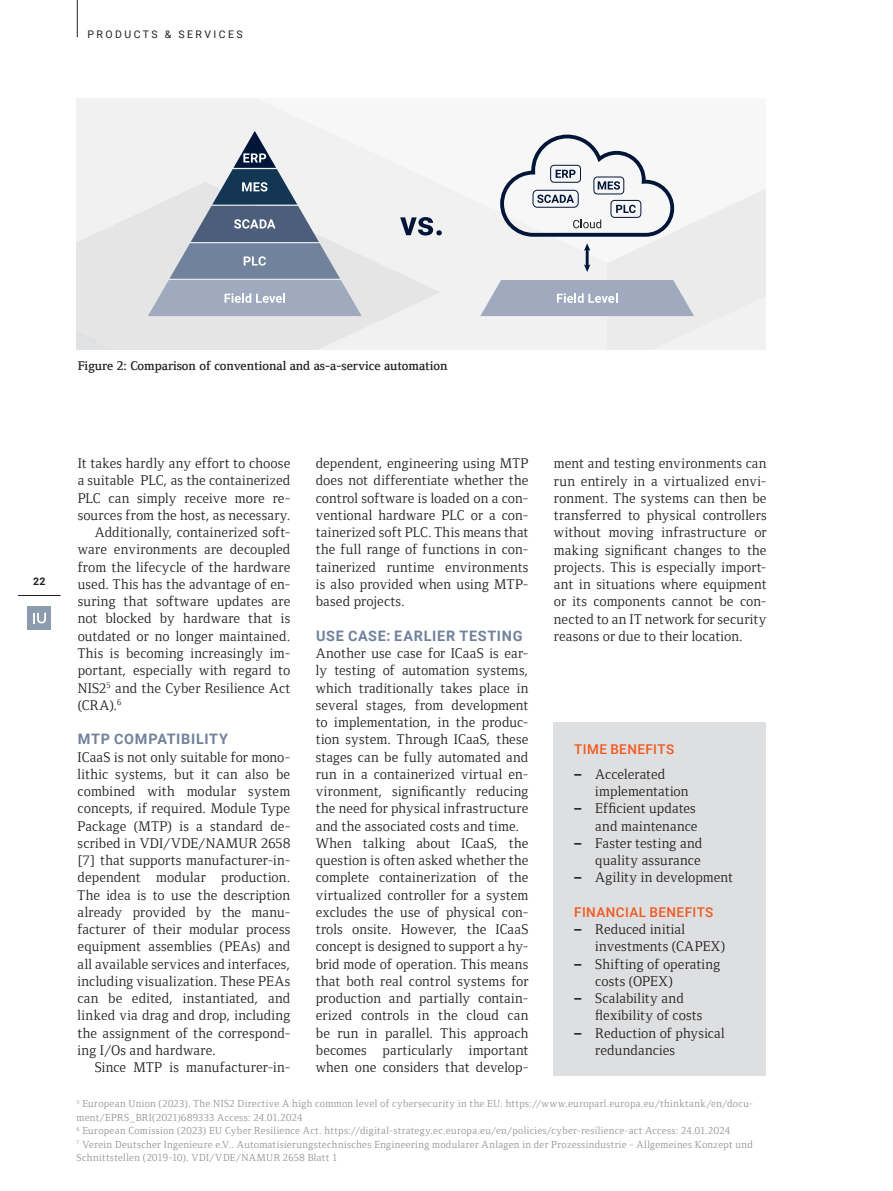
<style>
.page{position:relative;width:893px;height:1191px;background:#fff}
.page>*{position:absolute;margin:0;border:0;box-sizing:border-box;transform-origin:0 0}
.Copy_no_indent{font:14.4px/17.2px "Foundry Form Serif";letter-spacing:.01em;color:#231f20;text-align:justify}
.Copy_with_indent{font:14.4px/17.2px "Foundry Form Serif";letter-spacing:.015em;color:#231f20;text-align:justify}
.Headline_copy_PRODUCT{font:700 14.4px "Roboto";letter-spacing:.05em;color:#71829c}
.Infobox_copy{font:500 13.5px "Roboto";letter-spacing:.03em;color:#f15921}
.Bildtext{font:600 12.9px "Foundry Form Serif";color:#231f20}
.Copy_no_indent-2{font:10.5px/13.5px "Foundry Form Serif";letter-spacing:.035em;color:#939598}
.t1{font:10.5px "Roboto";letter-spacing:.235em;color:#231f20}
.t2{font:700 10.5px "Roboto";color:#231f20}
.s1{font-weight:700;font-stretch:expanded}
</style>
<div class="page">
<svg style="left:77px;top:98px;width:688px;height:251px"></svg>
<div style="left:553px;top:722px;width:212px;height:354px;background:#dedfe0"></div>
<hr style="left:77px;top:0;width:1px;height:37px;background:#231f20">
<div style="left:28px;top:606px;width:23px;height:24px;background:#8d9baf"></div>
<svg style="left:33px;top:613px;width:13px;height:10px"></svg>
<hr style="left:18px;top:595px;width:43px;height:1px;background:#231f20">
<p class="t1" style="left:87px;top:27px;width:157px">PRODUCTS &amp; SERVICES</p>
<p class="Bildtext" style="left:78px;top:358px;width:371px">Figure 2: Comparison of conventional and as-a-service automation</p>
<p class="t2" style="left:33px;top:574px;width:14px">22</p>
<p class="Copy_no_indent" style="left:78px;top:455px;width:214px">It takes hardly any effort to choose a suitable PLC, as the containerized PLC can simply receive more re&shy;sources from the host, as necessary.</p>
<p class="Copy_with_indent" style="left:78px;top:524px;width:214px;text-indent:17px">Additionally, containerized soft&shy;ware environments are decoupled from the lifecycle of the hardware used. This has the advantage of en&shy;suring that software updates are not blocked by hardware that is outdated or no longer maintained.<br>This is becoming increasingly im&shy;portant, especially with regard to NIS2<sup>5</sup> and the Cyber Resilience Act (CRA).<sup>6</sup></p>
<p class="Headline_copy_PRODUCT" style="left:78px;top:729px;width:152px">MTP COMPATIBILITY</p>
<p class="Copy_no_indent" style="left:78px;top:748px;width:214px">ICaaS is not only suitable for mono&shy;lithic systems, but it can also be combined with modular system concepts, if required. Module Type Package (MTP) is a standard de&shy;scribed in VDI/VDE/NAMUR 2658 [7] that supports manufacturer-in&shy;dependent modular production.<br>The idea is to use the description already provided by the manu&shy;facturer of their modular process equipment assemblies (PEAs) and all available services and interfaces, including visualization. These PEAs can be edited, instantiated, and linked via drag and drop, including the assignment of the correspond&shy;ing I/Os and hardware.</p>
<p class="Copy_with_indent" style="left:95px;top:1058px;width:197px">Since MTP is manufacturer-in-</p>
<p class="Copy_with_indent" style="left:316px;top:455px;width:214px">dependent, engineering using MTP does not differentiate whether the control software is loaded on a con&shy;ventional hardware PLC or a con&shy;tainerized soft PLC. This means that the full range of functions in con&shy;tainerized runtime environments is also provided when using MTP&shy;based projects.</p>
<p class="Headline_copy_PRODUCT" style="left:316px;top:625px;width:208px">USE CASE: EARLIER TESTING</p>
<p class="Copy_no_indent" style="left:316px;top:644px;width:214px">Another use case for ICaaS is ear&shy;ly testing of automation systems, which traditionally takes place in several stages, from development to implementation, in the produc&shy;tion system. Through ICaaS, these stages can be fully automated and run in a containerized virtual en&shy;vironment, significantly reducing the need for physical infrastructure and the associated costs and time.</p>
<p class="Copy_no_indent" style="left:316px;top:834px;width:214px">When talking about ICaaS, the question is often asked whether the complete containerization of the virtualized controller for a system excludes the use of physical con&shy;trols onsite. However, the ICaaS concept is designed to support a hy&shy;brid mode of operation. This means that both real control systems for production and partially contain&shy;erized controls in the cloud can be run in parallel. This approach becomes particularly important when one considers that develop-</p>
<p class="Copy_no_indent" style="left:554px;top:455px;width:214px">ment and testing environments can run entirely in a virtualized envi&shy;ronment. The systems can then be transferred to physical controllers without moving infrastructure or making significant changes to the projects. This is especially import&shy;ant in situations where equipment or its components cannot be con&shy;nected to an IT network for security reasons or due to their location.</p>
<p class="Infobox_copy" style="left:574px;top:739px;width:101px">TIME BENEFITS</p>
<p class="Copy_no_indent" style="left:595px;top:765px;width:95px;text-indent:-21px"><span class="s1">–</span> Accelerated implementation</p>
<p class="Copy_no_indent" style="left:574px;top:800px;width:125px;text-align:right"><span class="s1">–</span> Efficient updates and maintenance</p>
<p class="Copy_no_indent" style="left:574px;top:834px;width:130px;text-align:right"><span class="s1">–</span> Faster testing and quality assurance</p>
<p class="Copy_no_indent" style="left:574px;top:869px;width:160px"><span class="s1">–</span> Agility in development</p>
<p class="Infobox_copy" style="left:574px;top:902px;width:141px">FINANCIAL BENEFITS</p>
<p class="Copy_no_indent" style="left:595px;top:920px;width:131px;text-indent:-21px"><span class="s1">–</span> Reduced initial investments (CAPEX)</p>
<p class="Copy_no_indent" style="left:595px;top:955px;width:126px;text-indent:-21px"><span class="s1">–</span> Shifting of operating costs (OPEX)</p>
<p class="Copy_no_indent" style="left:595px;top:989px;width:109px;text-indent:-21px"><span class="s1">–</span> Scalability and flexibility of costs</p>
<p class="Copy_no_indent" style="left:595px;top:1024px;width:131px;text-indent:-21px"><span class="s1">–</span> Reduction of physical redundancies</p>
<p class="Copy_no_indent-2" style="left:77px;top:1097px;width:678px"><sup>5</sup> European Union (2023). The NIS2 Directive A high common level of cybersecurity in the EU. https://www.europarl.europa.eu/thinktank/en/docu&shy;ment/EPRS_BRI(2021)689333 Access: 24.01.2024</p>
<p class="Copy_no_indent-2" style="left:77px;top:1124px;width:655px"><sup>6</sup> European Comission (2023) EU Cyber Resilience Act. https://digital-strategy.ec.europa.eu/en/policies/cyber-resilience-act Access: 24.01.2024</p>
<p class="Copy_no_indent-2" style="left:77px;top:1137px;width:678px"><sup>7</sup> Verein Deutscher Ingenieure e.V.. Automatisierungstechnisches Engineering modularer Anlagen in der Prozessindustrie - Allgemeines Konzept und<br>Schnittstellen (2019-10). VDI/VDE/NAMUR 2658 Blatt 1</p>
</div>
